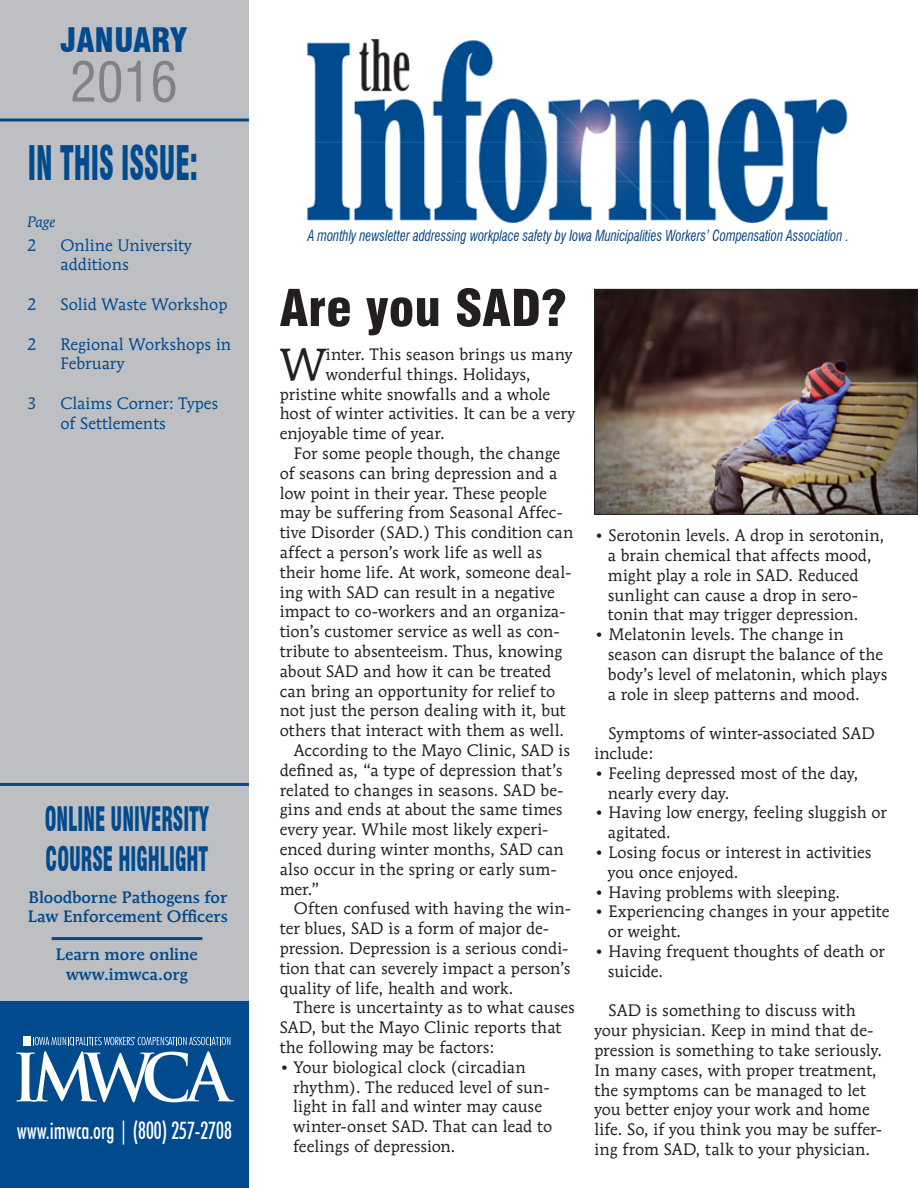
<style>
.page{position:relative;width:918px;height:1188px;background:#fff}
.page>*{position:absolute;margin:0;border:0;box-sizing:border-box;transform-origin:0 0}
.t1{font:condensed 54px "Swiss 721 BT";color:#808285}
.t2{font:900 condensed 49.5px "Swiss 721 BT";color:#231f20;scale:1.05 1}
.t3{font:900 condensed 46.5px "Swiss 721 BT";color:#004a8d;scale:.6 1}
.t4{font:44.7px "Mendoza Roman";color:#231f20}
.t5{font:900 condensed 33px/39.6px "Swiss 721 BT";color:#004a8d;scale:.6 1}
.t6{font:900 condensed 33px "Swiss 721 BT";color:#004a8d}
.t7{font:500 condensed 24px "Futura BT";color:#fff;scale:.85 1}
.t8{font:16.5px/19.8px "Mendoza Roman";letter-spacing:.005em;color:#231f20}
.t9{font:16.5px/19.8px "Mendoza Roman";color:#004a8d}
.t10{font:500 16.5px/19.5px "Mendoza Roman";color:#004a8d}
.t11{font:italic condensed 15px "Swiss 721 BT";color:#014181;scale:.85 1}
.t12{font:italic 15px "Mendoza Roman";color:#004a8d}
</style>
<div class="page">
<div style="left:0;top:0;width:249px;height:1188px;background:#bebfc2"></div>
<img style="left:307px;top:38px;width:541px;height:185px">
<svg style="left:0;top:118px;width:249px;height:4px"></svg>
<hr style="left:0;top:783px;width:249px;height:3px;background:#004a8d">
<hr style="left:52px;top:937px;width:150px;height:3px;background:#004a8d">
<div style="left:0;top:1001px;width:248px;height:187px;background:#004a8d"></div>
<div style="left:23px;top:1036px;width:7px;height:10px;background:#fff"></div>
<svg style="left:33px;top:1037px;width:197px;height:8px"></svg>
<svg style="left:16px;top:1051px;width:218px;height:51px"></svg>
<img style="left:596px;top:291px;width:320px;height:222px">
<div style="left:594px;top:289px;width:324px;height:226px;border:1px solid #231f20"></div>
<p class="t6" style="left:60px;top:20px;width:128px">JANUARY</p>
<p class="t1" style="left:70px;top:50px;width:109px">2016</p>
<p class="t3" style="left:28px;top:135px;width:285px">IN THIS ISSUE:</p>
<p class="t12" style="left:27px;top:212px;width:30px">Page</p>
<p class="t9" style="left:27px;top:235px;width:11px">2</p>
<p class="t9" style="left:60px;top:235px;width:133px">Online University additions</p>
<p class="t9" style="left:60px;top:294px;width:169px">Solid Waste Workshop</p>
<p class="t9" style="left:60px;top:334px;width:172px">Regional Workshops in<br>February</p>
<p class="t9" style="left:60px;top:393px;width:159px">Claims Corner: Types of Settlements</p>
<p class="t9" style="left:27px;top:295px;width:11px">2</p>
<p class="t9" style="left:27px;top:334px;width:11px">2</p>
<p class="t9" style="left:27px;top:394px;width:11px">3</p>
<p class="t5" style="left:45px;top:799px;width:275px">ONLINE UNIVERSITY<br>COURSE HIGHLIGHT</p>
<p class="t10" style="left:28px;top:887px;width:201px">Bloodborne Pathogens for<br>Law Enforcement Officers</p>
<p class="t10" style="left:56px;top:944px;width:143px">Learn more online</p>
<p class="t10" style="left:66px;top:964px;width:123px">www.imwca.org</p>
<p class="t7" style="left:17px;top:1116px;width:255px">www.imwca.org | (800) 257-2708</p>
<p class="t11" style="left:308px;top:226px;width:638px">A monthly newsletter addressing workplace safety by Iowa Municipalities Workers’ Compensation Association .</p>
<p class="t2" style="left:280px;top:278px;width:275px">Are you SAD?</p>
<p class="t4" style="left:280px;top:337px;width:48px">W</p>
<p class="t8" style="left:326px;top:344px;width:248px">inter. This season brings us many</p>
<p class="t8" style="left:326px;top:364px;width:206px">wonderful things. Holidays,</p>
<p class="t8" style="left:280px;top:384px;width:272px">pristine white snowfalls and a whole</p>
<p class="t8" style="left:280px;top:404px;width:297px">host of winter activities. It can be a very</p>
<p class="t8" style="left:280px;top:423px;width:167px">enjoyable time of year.</p>
<p class="t8" style="left:280px;top:443px;width:295px;text-indent:14px">For some people though, the change of seasons can bring depression and a low point in their year. These people may be suffering from Seasonal Affec&shy;tive Disorder (SAD.) This condition can affect a person’s work life as well as their home life. At work, someone deal&shy;ing with SAD can result in a negative impact to co-workers and an organiza&shy;tion’s customer service as well as con&shy;tribute to absenteeism. Thus, knowing about SAD and how it can be treated can bring an opportunity for relief to not just the person dealing with it, but others that interact with them as well.</p>
<p class="t8" style="left:280px;top:740px;width:292px;text-indent:14px">According to the Mayo Clinic, SAD is defined as, “a type of depression that’s related to changes in seasons. SAD be&shy;gins and ends at about the same times every year. While most likely experi&shy;enced during winter months, SAD can also occur in the spring or early sum&shy;mer.”</p>
<p class="t8" style="left:280px;top:899px;width:293px;text-indent:14px">Often confused with having the win&shy;ter blues, SAD is a form of major de&shy;pression. Depression is a serious condi&shy;tion that can severely impact a person’s quality of life, health and work.</p>
<p class="t8" style="left:280px;top:998px;width:297px;text-indent:14px">There is uncertainty as to what causes<br>SAD, but the Mayo Clinic reports that the following may be factors:</p>
<p class="t8" style="left:293px;top:1057px;width:261px;text-indent:-14px">• Your biological clock (circadian rhythm). The reduced level of sun&shy;light in fall and winter may cause winter-onset SAD. That can lead to feelings of depression.</p>
<p class="t8" style="left:608px;top:525px;width:278px;text-indent:-14px">• Serotonin levels. A drop in serotonin, a brain chemical that affects mood, might play a role in SAD. Reduced sunlight can cause a drop in sero&shy;tonin that may trigger depression.</p>
<p class="t8" style="left:608px;top:624px;width:281px;text-indent:-14px">• Melatonin levels. The change in season can disrupt the balance of the body’s level of melatonin, which plays a role in sleep patterns and mood.</p>
<p class="t8" style="left:594px;top:723px;width:282px;text-indent:14px">Symptoms of winter-associated SAD include:</p>
<p class="t8" style="left:608px;top:763px;width:252px;text-indent:-14px">• Feeling depressed most of the day, nearly every day.</p>
<p class="t8" style="left:608px;top:803px;width:281px;text-indent:-14px">• Having low energy, feeling sluggish or agitated.</p>
<p class="t8" style="left:608px;top:842px;width:265px;text-indent:-14px">• Losing focus or interest in activities you once enjoyed.</p>
<p class="t8" style="left:594px;top:882px;width:247px">• Having problems with sleeping.</p>
<p class="t8" style="left:608px;top:902px;width:283px;text-indent:-14px">• Experiencing changes in your appetite or weight.</p>
<p class="t8" style="left:608px;top:941px;width:278px;text-indent:-14px">• Having frequent thoughts of death or suicide.</p>
<p class="t8" style="left:594px;top:1001px;width:289px;text-indent:14px">SAD is something to discuss with your physician. Keep in mind that de&shy;pression is something to take seriously.<br>In many cases, with proper treatment, the symptoms can be managed to let you better enjoy your work and home life. So, if you think you may be suffer&shy;ing from SAD, talk to your physician.</p>
</div>
